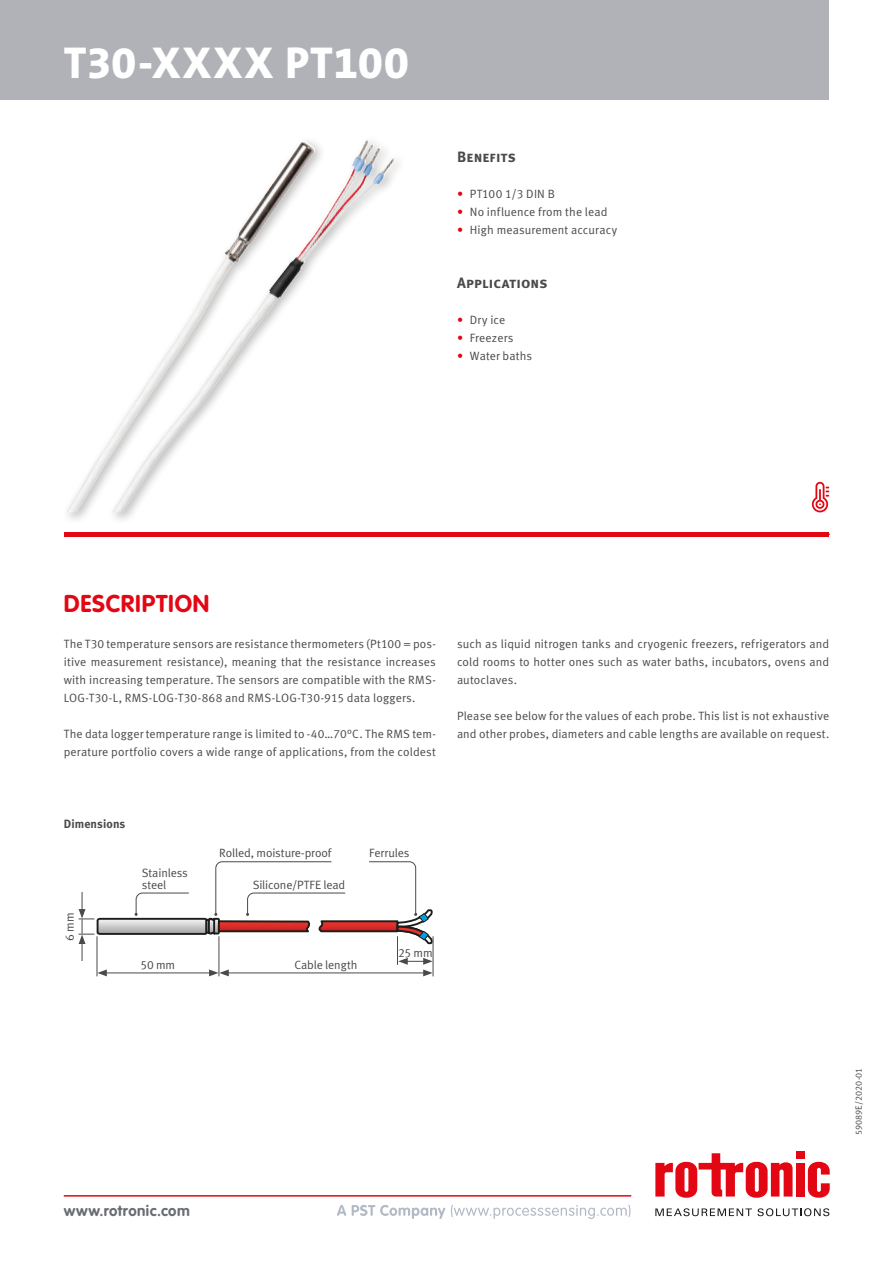
<style>
.page{position:relative;width:893px;height:1263px;background:#fff}
.page>*{position:absolute;margin:0;border:0;box-sizing:border-box;transform-origin:0 0}
.t1{font:800 45px "The Mix B8";letter-spacing:.025em;color:#fff}
.t2{font:700 24px "VAG Rounded LT";letter-spacing:.03em;color:#e30613}
.t3{font:15px "Meta Bold LF Caps";letter-spacing:.01em;color:#4a4a49}
.t4{font:700 15px "VAG Rounded";letter-spacing:.03em;color:#696c71}
.t5{font:12px/18px "Meta Normal LF";letter-spacing:.01em;color:#4a4a49;text-align:justify}
.t6{font:12px/12px "Meta Normal LF";letter-spacing:-.01em;color:#4a4a49}
.t7{font:12px "Meta Bold LF";letter-spacing:.01em;color:#4a4a49}
.t8{font:9px "Meta Normal LF";letter-spacing:.01em;color:#4a4a49}
.s1{color:#e30613}
</style>
<div class="page">
<hr style="left:64px;top:1195px;width:567px;height:1px;background:#e30613">
<div style="left:796px;top:1163px;width:8px;height:33px;background:#e30613"></div>
<svg style="left:808px;top:1162px;width:22px;height:36px"></svg>
<div style="left:796px;top:1151px;width:8px;height:8px;background:#e30613"></div>
<svg style="left:655px;top:1153px;width:138px;height:45px"></svg>
<svg style="left:655px;top:1208px;width:97px;height:8px"></svg>
<svg style="left:758px;top:1208px;width:71px;height:8px"></svg>
<div style="left:0;top:0;width:829px;height:99px;background:#b0b2b7"></div>
<svg style="left:337px;top:1205px;width:293px;height:14px"></svg>
<img style="left:112px;top:140px;width:283px;height:372px">
<hr style="left:64px;top:532px;width:765px;height:4px;background:#e30613">
<svg style="left:812px;top:482px;width:17px;height:30px"></svg>
<hr style="left:433px;top:936px;width:1px;height:40px;background:#4a4a49">
<svg style="left:79px;top:861px;width:354px;height:115px"></svg>
<h1 class="t1" style="left:64px;top:39px;width:346px">T30-XXXX PT100</h1>
<p class="t3" style="left:457px;top:147px;width:60px">Benefits</p>
<p class="t5" style="left:457px;top:185px;width:99px"><span class="s1">•</span> PT100 1/3 DIN B</p>
<p class="t5" style="left:457px;top:203px;width:152px"><span class="s1">•</span> No influence from the lead</p>
<p class="t5" style="left:457px;top:221px;width:161px"><span class="s1">•</span> High measurement accuracy</p>
<p class="t3" style="left:457px;top:273px;width:92px">Applications</p>
<p class="t5" style="left:457px;top:311px;width:50px"><span class="s1">•</span> Dry ice</p>
<p class="t5" style="left:457px;top:329px;width:58px"><span class="s1">•</span> Freezers</p>
<p class="t5" style="left:457px;top:347px;width:77px"><span class="s1">•</span> Water baths</p>
<h2 class="t2" style="left:64px;top:589px;width:147px">DESCRIPTION</h2>
<p class="t5" style="left:64px;top:635px;width:374px">The T30 temperature sensors are resistance thermometers (Pt100 = pos&shy;itive measurement resistance), meaning that the resistance increases with increasing temperature. The sensors are compatible with the RMS-LOG-T30-L, RMS-LOG-T30-868 and RMS-LOG-T30-915 data loggers.</p>
<p class="t5" style="left:64px;top:725px;width:374px">The data logger temperature range is limited to -40…70°C. The RMS tem&shy;perature portfolio covers a wide range of applications, from the coldest</p>
<p class="t5" style="left:457px;top:635px;width:374px">such as liquid nitrogen tanks and cryogenic freezers, refrigerators and cold rooms to hotter ones such as water baths, incubators, ovens and autoclaves.</p>
<p class="t5" style="left:457px;top:707px;width:374px">Please see below for the values of each probe. This list is not exhaustive and other probes, diameters and cable lengths are available on request.</p>
<p class="t7" style="left:64px;top:816px;width:63px">Dimensions</p>
<p class="t5" style="left:61px;top:941px;width:30px;rotate:-90deg">6 mm</p>
<p class="t6" style="left:219px;top:847px;width:114px">Rolled, moisture-proof</p>
<p class="t5" style="left:369px;top:844px;width:42px">Ferrules</p>
<p class="t6" style="left:142px;top:866px;width:48px">Stainless steel</p>
<p class="t6" style="left:253px;top:878px;width:94px">Silicone/PTFE lead</p>
<p class="t5" style="left:141px;top:955px;width:36px">50 mm</p>
<p class="t6" style="left:294px;top:958px;width:65px">Cable length</p>
<p class="t5" style="left:398px;top:943px;width:36px">25 mm</p>
<p class="t4" style="left:64px;top:1202px;width:128px">www.rotronic.com</p>
<p class="t8" style="left:853px;top:1135px;width:69px;rotate:-90deg">59089E/2020-01</p>
</div>
